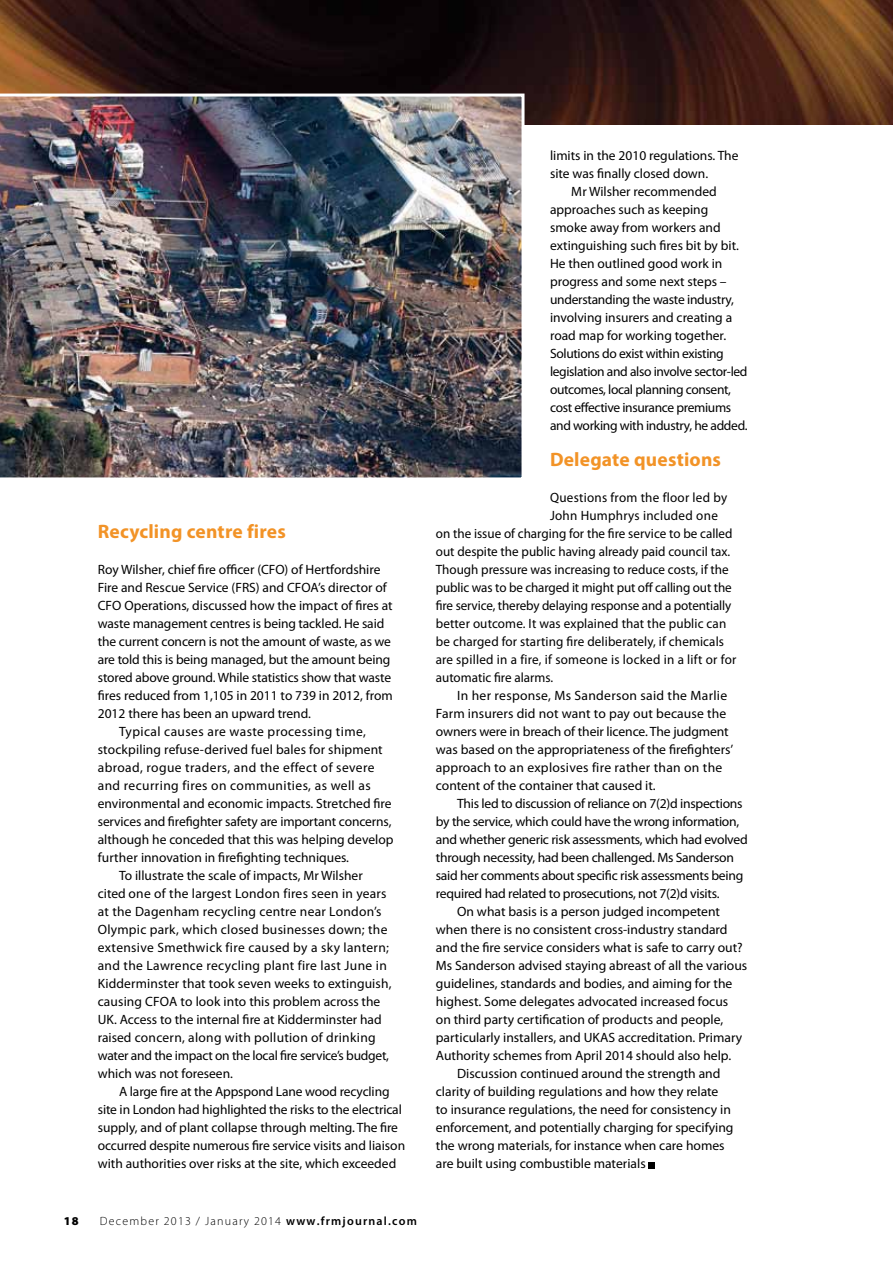
<style>
.page{position:relative;width:893px;height:1263px;background:#fff}
.page>*{position:absolute;margin:0;border:0;box-sizing:border-box;transform-origin:0 0}
.t1{font:700 19.5px "Myriad Pro";letter-spacing:.01em;color:#f29327}
.t2{font:13.5px "Myriad Pro";color:#000}
.t3{font:13.5px "Myriad Pro";letter-spacing:-.02em;color:#000}
.t4{font:13.5px "Myriad Pro";letter-spacing:.02em;color:#000}
.t5{font:13.5px "Myriad Pro";letter-spacing:-.025em;color:#000}
.t6{font:13.5px "Myriad Pro";letter-spacing:.03em;color:#000}
.t7{font:13.5px "Myriad Pro";letter-spacing:.025em;color:#000}
.t8{font:300 12px "Myriad Pro";letter-spacing:.1em;color:#000}
.t9{font:900 12px "Myriad Pro";color:#000}
.s1{font-weight:600}
</style>
<div class="page">
<img style="left:0;top:0;width:893px;height:124px">
<img style="left:0;top:94px;width:524px;height:384px">
<svg style="left:649px;top:1162px;width:6px;height:6px"></svg>
<h1 class="t1" style="left:98px;top:519px;width:190px">Recycling centre fires</h1>
<p class="t2" style="left:98px;top:561px;width:284px">Roy Wilsher, chief fire officer (CFO) of Hertfordshire</p>
<p class="t2" style="left:98px;top:579px;width:290px">Fire and Rescue Service (FRS) and CFOA’s director of</p>
<p class="t2" style="left:98px;top:597px;width:296px">CFO Operations, discussed how the impact of fires at</p>
<p class="t2" style="left:98px;top:615px;width:288px">waste management centres is being tackled. He said</p>
<p class="t2" style="left:98px;top:633px;width:295px">the current concern is not the amount of waste, as we</p>
<p class="t2" style="left:98px;top:651px;width:294px">are told this is being managed, but the amount being</p>
<p class="t2" style="left:98px;top:669px;width:295px">stored above ground. While statistics show that waste</p>
<p class="t2" style="left:98px;top:687px;width:296px">fires reduced from 1,105 in 2011 to 739 in 2012, from</p>
<p class="t2" style="left:98px;top:705px;width:215px">2012 there has been an upward trend.</p>
<p class="t6" style="left:119px;top:723px;width:248px">Typical causes are waste processing time,</p>
<p class="t2" style="left:98px;top:741px;width:286px">stockpiling refuse-derived fuel bales for shipment</p>
<p class="t6" style="left:98px;top:759px;width:278px">abroad, rogue traders, and the effect of severe</p>
<p class="t6" style="left:98px;top:777px;width:274px">and recurring fires on communities, as well as</p>
<p class="t2" style="left:98px;top:795px;width:295px">environmental and economic impacts. Stretched fire</p>
<p class="t2" style="left:98px;top:813px;width:295px">services and firefighter safety are important concerns,</p>
<p class="t2" style="left:98px;top:831px;width:297px">although he conceded that this was helping develop</p>
<p class="t2" style="left:98px;top:849px;width:253px">further innovation in firefighting techniques.</p>
<p class="t2" style="left:119px;top:867px;width:245px">To illustrate the scale of impacts, Mr Wilsher</p>
<p class="t4" style="left:98px;top:885px;width:290px">cited one of the largest London fires seen in years</p>
<p class="t4" style="left:98px;top:903px;width:285px">at the Dagenham recycling centre near London’s</p>
<p class="t4" style="left:98px;top:921px;width:291px">Olympic park, which closed businesses down; the</p>
<p class="t7" style="left:98px;top:939px;width:293px">extensive Smethwick fire caused by a sky lantern;</p>
<p class="t7" style="left:98px;top:957px;width:291px">and the Lawrence recycling plant fire last June in</p>
<p class="t2" style="left:98px;top:975px;width:295px">Kidderminster that took seven weeks to extinguish,</p>
<p class="t2" style="left:98px;top:993px;width:284px">causing CFOA to look into this problem across the</p>
<p class="t2" style="left:98px;top:1011px;width:285px">UK. Access to the internal fire at Kidderminster had</p>
<p class="t4" style="left:98px;top:1029px;width:279px">raised concern, along with pollution of drinking</p>
<p class="t3" style="left:98px;top:1047px;width:293px">water and the impact on the local fire service’s budget,</p>
<p class="t2" style="left:98px;top:1065px;width:137px">which was not foreseen.</p>
<p class="t2" style="left:119px;top:1083px;width:272px">A large fire at the Appspond Lane wood recycling</p>
<p class="t2" style="left:98px;top:1101px;width:306px">site in London had highlighted the risks to the electrical</p>
<p class="t2" style="left:98px;top:1119px;width:302px">supply, and of plant collapse through melting. The fire</p>
<p class="t2" style="left:98px;top:1137px;width:309px">occurred despite numerous fire service visits and liaison</p>
<p class="t2" style="left:98px;top:1155px;width:300px">with authorities over risks at the site, which exceeded</p>
<p class="t9" style="left:64px;top:1214px;width:16px">18</p>
<p class="t8" style="left:100px;top:1214px;width:319px">December 2013 / January 2014 <span class="s1">www.frmjournal.com</span></p>
<p class="t2" style="left:550px;top:147px;width:190px">limits in the 2010 regulations. The</p>
<p class="t2" style="left:550px;top:165px;width:160px">site was finally closed down.</p>
<p class="t2" style="left:571px;top:183px;width:147px">Mr Wilsher recommended</p>
<p class="t2" style="left:550px;top:201px;width:160px">approaches such as keeping</p>
<p class="t2" style="left:550px;top:219px;width:172px">smoke away from workers and</p>
<p class="t2" style="left:550px;top:237px;width:190px">extinguishing such fires bit by bit.</p>
<p class="t2" style="left:550px;top:255px;width:174px">He then outlined good work in</p>
<p class="t2" style="left:550px;top:273px;width:178px">progress and some next steps –</p>
<p class="t3" style="left:550px;top:291px;width:185px">understanding the waste industry,</p>
<p class="t2" style="left:550px;top:309px;width:184px">involving insurers and creating a</p>
<p class="t2" style="left:550px;top:327px;width:178px">road map for working together.</p>
<p class="t5" style="left:550px;top:345px;width:175px">Solutions do exist within existing</p>
<p class="t5" style="left:550px;top:363px;width:199px">legislation and also involve sector-led</p>
<p class="t5" style="left:550px;top:381px;width:182px">outcomes, local planning consent,</p>
<p class="t5" style="left:550px;top:399px;width:183px">cost effective insurance premiums</p>
<p class="t5" style="left:550px;top:417px;width:199px">and working with industry, he added.</p>
<h1 class="t1" style="left:550px;top:447px;width:173px">Delegate questions</h1>
<p class="t4" style="left:550px;top:489px;width:179px">Questions from the floor led by</p>
<p class="t4" style="left:550px;top:507px;width:169px">John Humphrys included one</p>
<p class="t2" style="left:436px;top:525px;width:298px">on the issue of charging for the fire service to be called</p>
<p class="t2" style="left:436px;top:543px;width:296px">out despite the public having already paid council tax.</p>
<p class="t2" style="left:436px;top:561px;width:294px">Though pressure was increasing to reduce costs, if the</p>
<p class="t2" style="left:436px;top:579px;width:297px">public was to be charged it might put off calling out the</p>
<p class="t2" style="left:436px;top:597px;width:297px">fire service, thereby delaying response and a potentially</p>
<p class="t2" style="left:436px;top:615px;width:292px">better outcome. It was explained that the public can</p>
<p class="t2" style="left:436px;top:633px;width:290px">be charged for starting fire deliberately, if chemicals</p>
<p class="t4" style="left:436px;top:651px;width:302px">are spilled in a fire, if someone is locked in a lift or for</p>
<p class="t2" style="left:436px;top:669px;width:119px">automatic fire alarms.</p>
<p class="t4" style="left:457px;top:687px;width:272px">In her response, Ms Sanderson said the Marlie</p>
<p class="t2" style="left:436px;top:705px;width:292px">Farm insurers did not want to pay out because the</p>
<p class="t2" style="left:436px;top:723px;width:294px">owners were in breach of their licence. The judgment</p>
<p class="t2" style="left:436px;top:741px;width:299px">was based on the appropriateness of the firefighters’</p>
<p class="t4" style="left:436px;top:759px;width:288px">approach to an explosives fire rather than on the</p>
<p class="t2" style="left:436px;top:777px;width:221px">content of the container that caused it.</p>
<p class="t3" style="left:457px;top:795px;width:287px">This led to discussion of reliance on 7(2)d inspections</p>
<p class="t3" style="left:436px;top:813px;width:305px">by the service, which could have the wrong information,</p>
<p class="t3" style="left:436px;top:831px;width:313px">and whether generic risk assessments, which had evolved</p>
<p class="t3" style="left:436px;top:849px;width:300px">through necessity, had been challenged. Ms Sanderson</p>
<p class="t3" style="left:436px;top:867px;width:309px">said her comments about specific risk assessments being</p>
<p class="t3" style="left:436px;top:885px;width:285px">required had related to prosecutions, not 7(2)d visits.</p>
<p class="t2" style="left:457px;top:903px;width:264px">On what basis is a person judged incompetent</p>
<p class="t2" style="left:436px;top:921px;width:293px">when there is no consistent cross-industry standard</p>
<p class="t2" style="left:436px;top:939px;width:308px">and the fire service considers what is safe to carry out?</p>
<p class="t2" style="left:436px;top:957px;width:313px">Ms Sanderson advised staying abreast of all the various</p>
<p class="t2" style="left:436px;top:975px;width:298px">guidelines, standards and bodies, and aiming for the</p>
<p class="t2" style="left:436px;top:993px;width:294px">highest. Some delegates advocated increased focus</p>
<p class="t2" style="left:436px;top:1011px;width:289px">on third party certification of products and people,</p>
<p class="t2" style="left:436px;top:1029px;width:308px">particularly installers, and UKAS accreditation. Primary</p>
<p class="t2" style="left:436px;top:1047px;width:297px">Authority schemes from April 2014 should also help.</p>
<p class="t2" style="left:457px;top:1065px;width:265px">Discussion continued around the strength and</p>
<p class="t2" style="left:436px;top:1083px;width:284px">clarity of building regulations and how they relate</p>
<p class="t2" style="left:436px;top:1101px;width:297px">to insurance regulations, the need for consistency in</p>
<p class="t2" style="left:436px;top:1119px;width:299px">enforcement, and potentially charging for specifying</p>
<p class="t2" style="left:436px;top:1137px;width:290px">the wrong materials, for instance when care homes</p>
<p class="t2" style="left:436px;top:1155px;width:211px">are built using combustible materials</p>
</div>
